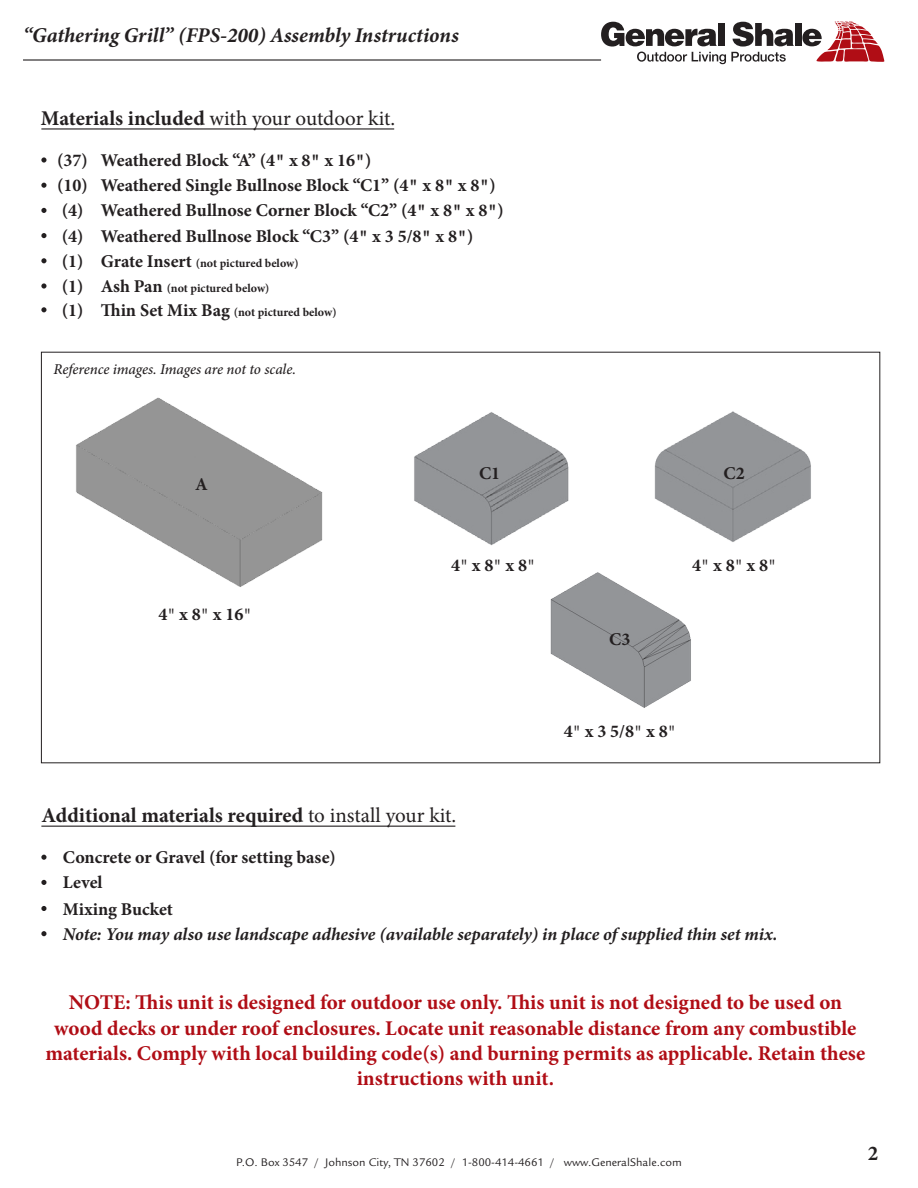
<style>
.page{position:relative;width:918px;height:1188px;background:#fff}
.page>*{position:absolute;margin:0;border:0;box-sizing:border-box;transform-origin:0 0}
.t1{font:700 21px/25.2px "Minion Pro";color:#b00d15;text-align:center}
.t2{font:italic 700 21px "Minion Pro";color:#231f20}
.t3{font:700 21px "Minion Pro";color:#231f20}
.t4{font:21px "Minion Pro";letter-spacing:-.005em;color:#231f20}
.t5{font:700 18px "Minion Pro";color:#231f20}
.t6{font:italic 700 18px "Minion Pro";letter-spacing:-.005em;color:#231f20}
.t7{font:italic 500 15px "Minion Pro";letter-spacing:-.005em;color:#231f20}
.t8{font:700 12px "Minion Pro";color:#231f20}
.t9{font:12px "Legacy Sans";color:#231f20}
.s1{font-weight:700}
.s2{font-family:"Legacy Sans"}
.s3{font-size:18px}
.s4{font-family:"Legacy Sans";font-weight:400}
.s5{font-weight:400}
</style>
<div class="page">
<hr style="left:23px;top:59px;width:578px;height:2px;background:#231f20">
<svg style="left:601px;top:22px;width:193px;height:42px"></svg>
<div style="left:795px;top:23px;width:6px;height:23px;background:#231f20"></div>
<svg style="left:802px;top:22px;width:82px;height:40px"></svg>
<hr style="left:41px;top:128px;width:353px;height:2px;background:#231f20">
<svg style="left:41px;top:157px;width:5px;height:6px"></svg>
<svg style="left:41px;top:183px;width:5px;height:5px"></svg>
<svg style="left:41px;top:208px;width:5px;height:5px"></svg>
<svg style="left:41px;top:233px;width:5px;height:5px"></svg>
<svg style="left:41px;top:258px;width:5px;height:5px"></svg>
<img style="left:76px;top:397px;width:247px;height:190px">
<hr style="left:41px;top:826px;width:414px;height:1px;background:#231f20">
<svg style="left:41px;top:855px;width:5px;height:5px"></svg>
<svg style="left:41px;top:880px;width:5px;height:5px"></svg>
<svg style="left:41px;top:931px;width:5px;height:5px"></svg>
<svg style="left:41px;top:283px;width:5px;height:6px"></svg>
<svg style="left:41px;top:307px;width:5px;height:5px"></svg>
<img style="left:654px;top:411px;width:157px;height:131px">
<img style="left:414px;top:412px;width:155px;height:134px">
<img style="left:550px;top:572px;width:141px;height:136px">
<svg style="left:41px;top:906px;width:5px;height:5px"></svg>
<p class="t2" style="left:23px;top:21px;width:437px">“Gathering Grill” (FPS-200) Assembly Instructions</p>
<p class="t4" style="left:41px;top:104px;width:356px"><span class="s1">Materials included</span> with your outdoor kit.</p>
<p class="t5" style="left:57px;top:148px;width:32px">(37)</p>
<p class="t5" style="left:57px;top:173px;width:32px">(10)</p>
<p class="t5" style="left:62px;top:198px;width:23px">(4)</p>
<p class="t5" style="left:62px;top:223px;width:23px">(4)</p>
<p class="t5" style="left:101px;top:148px;width:272px">Weathered Block “A” (4<span class="s2">"</span> x 8<span class="s2">"</span> x 16<span class="s2">"</span>)</p>
<p class="t5" style="left:101px;top:173px;width:397px">Weathered Single Bullnose Block “C1” (4<span class="s2">"</span> x 8<span class="s2">"</span> x 8<span class="s2">"</span>)</p>
<p class="t5" style="left:101px;top:198px;width:405px">Weathered Bullnose Corner Block “C2” (4<span class="s2">"</span> x 8<span class="s2">"</span> x 8<span class="s2">"</span>)</p>
<p class="t5" style="left:101px;top:223px;width:374px">Weathered Bullnose Block “C3” (4<span class="s2">"</span> x 3 5/8<span class="s2">"</span> x 8<span class="s2">"</span>)</p>
<p class="t5" style="left:62px;top:248px;width:23px">(1)</p>
<p class="t8" style="left:101px;top:255px;width:199px"><span class="s3">Grate Insert</span> (not pictured below)</p>
<p class="t5" style="left:62px;top:274px;width:23px">(1)</p>
<p class="t8" style="left:101px;top:280px;width:170px"><span class="s3">Ash Pan</span> (not pictured below)</p>
<p class="t5" style="left:62px;top:297px;width:23px">(1)</p>
<p class="t8" style="left:101px;top:304px;width:237px"><span class="s3">Thin Set Mix Bag</span> (not pictured below)</p>
<p class="t7" style="left:53px;top:359px;width:244px">Reference images. Images are not to scale.</p>
<p class="t5" style="left:195px;top:471px;width:14px">A</p>
<p class="t5" style="left:158px;top:601px;width:94px">4<span class="s4">"</span> x 8<span class="s4">"</span> x 16<span class="s4">"</span></p>
<p class="t5" style="left:479px;top:461px;width:23px">C1</p>
<p class="t5" style="left:724px;top:461px;width:23px">C2</p>
<p class="t5" style="left:451px;top:552px;width:85px">4<span class="s4">"</span> x 8<span class="s4">"</span> x 8<span class="s4">"</span></p>
<p class="t5" style="left:692px;top:552px;width:85px">4<span class="s4">"</span> x 8<span class="s4">"</span> x 8<span class="s4">"</span></p>
<p class="t5" style="left:609px;top:626px;width:23px">C3</p>
<p class="t5" style="left:564px;top:719px;width:113px">4<span class="s4">"</span> x 3 5/8<span class="s4">"</span> x 8<span class="s4">"</span></p>
<p class="t3" style="left:42px;top:801px;width:416px">Additional materials required <span class="s5">to install your kit.</span></p>
<p class="t5" style="left:63px;top:845px;width:275px">Concrete or Gravel (for setting base)</p>
<p class="t5" style="left:63px;top:870px;width:41px">Level</p>
<p class="t6" style="left:63px;top:921px;width:716px">Note: You may also use landscape adhesive (available separately) in place of supplied thin set mix.</p>
<p class="t5" style="left:63px;top:896px;width:112px">Mixing Bucket</p>
<p class="t1" style="left:45px;top:990px;width:821px">NOTE: This unit is designed for outdoor use only. This unit is not designed to be used on wood decks or under roof enclosures. Locate unit reasonable distance from any combustible materials. Comply with local building code(s) and burning permits as applicable. Retain these instructions with unit.</p>
<p class="t9" style="left:236px;top:1156px;width:447px">P.O. Box 3547 / Johnson City, TN 37602 / 1-800-414-4661 / www.GeneralShale.com</p>
<p class="t3" style="left:868px;top:1139px;width:12px">2</p>
</div>
